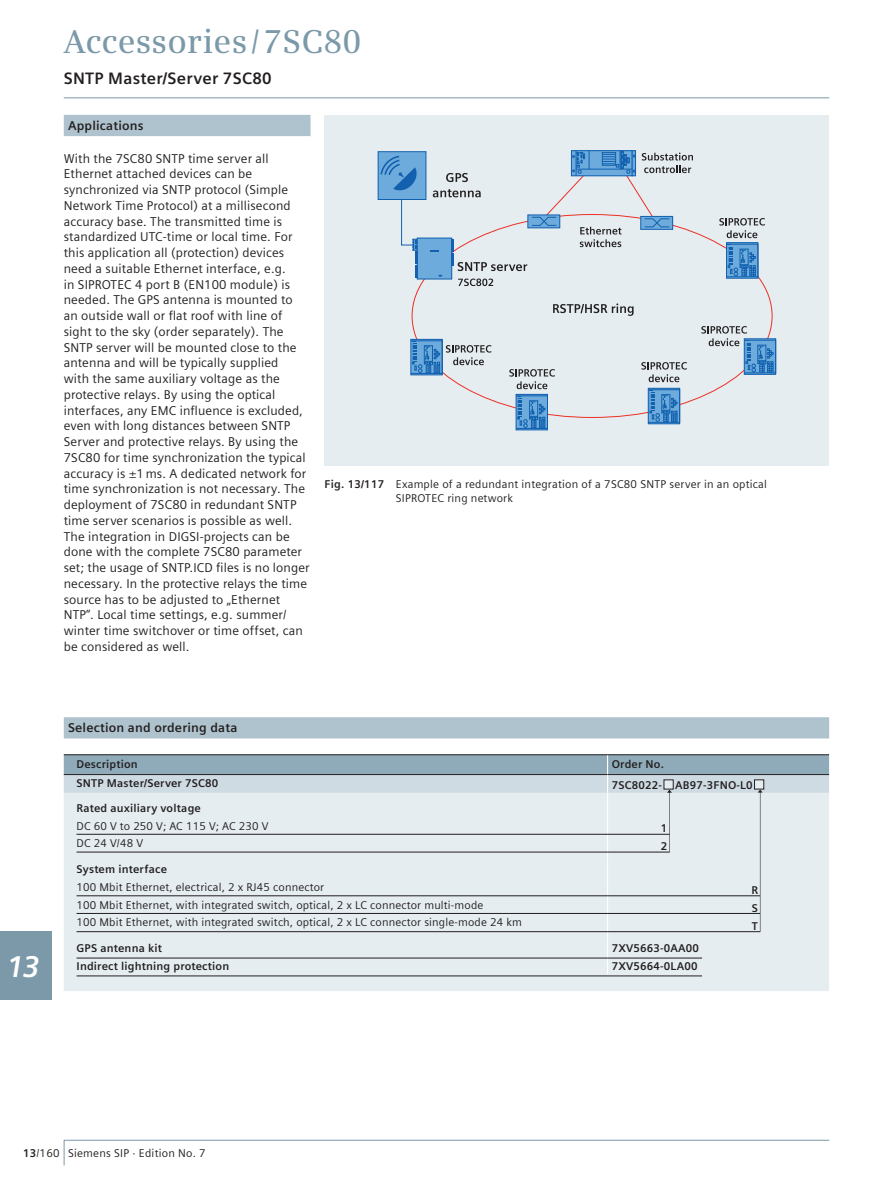
<style>
.page{position:relative;width:893px;height:1191px;background:#fff}
.page>*{position:absolute;margin:0;border:0;box-sizing:border-box;transform-origin:0 0}
.t1{font:600 33px "Siemens Serif";letter-spacing:.005em;color:#7b99a9}
.t2{font:italic 700 30px "Siemens Sans";color:#fff}
.t3{font:700 16.5px "Siemens Sans";letter-spacing:.015em;color:#231f20}
.t4{font:12.75px/15.8px "Siemens Sans";letter-spacing:.01em;color:#231f20}
.t5{font:700 12.75px "Siemens Sans";letter-spacing:.015em;color:#231f20}
.t6{font:11.25px/17.7px "Siemens Sans";letter-spacing:.015em;color:#231f20}
.t7{font:700 11.25px/17.7px "Siemens Sans";letter-spacing:.015em;color:#231f20}
.s1{font-weight:700}
</style>
<div class="page">
<hr style="left:64px;top:97px;width:765px;height:1px;background:#7b99a9">
<svg style="left:63px;top:1139px;width:767px;height:27px"></svg>
<div style="left:64px;top:115px;width:246px;height:21px;background:#afc3ce"></div>
<div style="left:325px;top:115px;width:504px;height:351px;background:#e5edf1"></div>
<div style="left:378px;top:152px;width:48px;height:47px;background:#6dabdc"></div>
<div style="left:378px;top:151px;width:48px;height:49px;border:1px solid #1260ae"></div>
<svg style="left:755px;top:246px;width:1px;height:29px"></svg>
<div style="left:726px;top:242px;width:32px;height:37px;border:1px solid #1260ae"></div>
<div style="left:726px;top:244px;width:32px;height:33px;border:1px solid #1160ae"></div>
<svg style="left:727px;top:244px;width:28px;height:32px"></svg>
<div style="left:740px;top:249px;width:8px;height:16px;border:1px solid #1160ae"></div>
<svg style="left:773px;top:342px;width:1px;height:29px"></svg>
<div style="left:744px;top:338px;width:32px;height:37px;border:1px solid #1260ae"></div>
<div style="left:744px;top:340px;width:32px;height:33px;border:1px solid #1160ae"></div>
<svg style="left:677px;top:391px;width:1px;height:29px"></svg>
<div style="left:648px;top:388px;width:32px;height:36px;border:1px solid #1260ae"></div>
<div style="left:648px;top:389px;width:32px;height:33px;border:1px solid #1160ae"></div>
<div style="left:663px;top:414px;width:5px;height:8px;border:1px solid #1160ae"></div>
<div style="left:671px;top:414px;width:6px;height:8px;border:1px solid #1160ae"></div>
<svg style="left:649px;top:390px;width:28px;height:31px"></svg>
<div style="left:662px;top:394px;width:8px;height:16px;border:1px solid #1160ae"></div>
<svg style="left:545px;top:398px;width:1px;height:28px"></svg>
<div style="left:516px;top:394px;width:32px;height:36px;border:1px solid #1260ae"></div>
<div style="left:516px;top:396px;width:32px;height:32px;border:1px solid #1160ae"></div>
<svg style="left:517px;top:396px;width:28px;height:32px"></svg>
<div style="left:529px;top:400px;width:9px;height:16px;border:1px solid #1160ae"></div>
<div style="left:410px;top:339px;width:33px;height:36px;border:1px solid #1260ae"></div>
<div style="left:411px;top:341px;width:31px;height:32px;border:1px solid #1160ae"></div>
<svg style="left:412px;top:341px;width:28px;height:32px"></svg>
<div style="left:424px;top:345px;width:9px;height:16px;border:1px solid #1160ae"></div>
<div style="left:417px;top:238px;width:35px;height:41px;background:#6dabdc"></div>
<div style="left:417px;top:238px;width:35px;height:41px;border:1px solid #1260ae"></div>
<svg style="left:401px;top:199px;width:21px;height:79px"></svg>
<svg style="left:379px;top:155px;width:38px;height:37px"></svg>
<svg style="left:553px;top:303px;width:81px;height:13px"></svg>
<svg style="left:701px;top:326px;width:72px;height:46px"></svg>
<svg style="left:641px;top:362px;width:46px;height:20px"></svg>
<svg style="left:509px;top:369px;width:46px;height:20px"></svg>
<svg style="left:446px;top:345px;width:45px;height:20px"></svg>
<svg style="left:719px;top:218px;width:46px;height:20px"></svg>
<svg style="left:430px;top:150px;width:263px;height:136px"></svg>
<div style="left:64px;top:931px;width:765px;height:60px;background:#e5edf1"></div>
<hr style="left:607px;top:860px;width:1px;height:79px;background:#fff">
<hr style="left:607px;top:939px;width:1px;height:35px;background:#fff">
<hr style="left:77px;top:931px;width:683px;height:1px;background:#231f20">
<hr style="left:77px;top:957px;width:625px;height:1px;background:#231f20">
<hr style="left:77px;top:975px;width:625px;height:1px;background:#231f20">
<svg style="left:64px;top:754px;width:765px;height:177px;background:#d3dde3"></svg>
<div style="left:64px;top:717px;width:765px;height:21px;background:#afc3ce"></div>
<div style="left:0;top:931px;width:51px;height:68px;background:#7b99a9"></div>
<p class="t1" style="left:64px;top:28px;width:299px">Accessories / 7SC80</p>
<p class="t3" style="left:64px;top:71px;width:209px">SNTP Master/Server 7SC80</p>
<p class="t5" style="left:68px;top:120px;width:77px">Applications</p>
<p class="t4" style="left:64px;top:151px;width:247px">With the 7SC80 SNTP time server all Ethernet attached devices can be synchronized via SNTP protocol (Simple Network Time Protocol) at a millisecond accuracy base. The transmitted time is standardized UTC-time or local time. For this application all (protection) devices need a suitable Ethernet interface, e.g.<br>in SIPROTEC 4 port B (EN100 module) is needed. The GPS antenna is mounted to an outside wall or flat roof with line of sight to the sky (order separately). The SNTP server will be mounted close to the antenna and will be typically supplied<br>with the same auxiliary voltage as the protective relays. By using the optical interfaces, any EMC influence is excluded, even with long distances between SNTP Server and protective relays. By using the 7SC80 for time synchronization the typical accuracy is ±1 ms. A dedicated network for time synchronization is not necessary. The deployment of 7SC80 in redundant SNTP time server scenarios is possible as well.<br>The integration in DIGSI-projects can be done with the complete 7SC80 parameter set; the usage of SNTP.ICD files is no longer necessary. In the protective relays the time source has to be adjusted to „Ethernet NTP“. Local time settings, e.g. summer/ winter time switchover or time offset, can be considered as well.</p>
<p class="t6" style="left:396px;top:477px;width:373px;line-height:14.2px;text-indent:-71px"><span class="s1">Fig. 13/117</span> Example of a redundant integration of a 7SC80 SNTP server in an optical<br>SIPROTEC ring network</p>
<p class="t2" style="left:7px;top:954px;width:34px">13</p>
<p class="t5" style="left:68px;top:722px;width:171px">Selection and ordering data</p>
<p class="t7" style="left:77px;top:756px;width:63px">Description</p>
<p class="t7" style="left:612px;top:756px;width:54px">Order No.</p>
<p class="t7" style="left:77px;top:775px;width:143px">SNTP Master/Server 7SC80</p>
<p class="t7" style="left:612px;top:777px;width:142px">7SC8022- AB97-3FNO-L0</p>
<p class="t6" style="left:77px;top:800px;width:193px"><span class="s1">Rated auxiliary voltage<br></span>DC 60 V to 250 V; AC 115 V; AC 230 V<br>DC 24 V/48 V</p>
<p class="t6" style="left:77px;top:861px;width:447px"><span class="s1">System interface<br></span>100 Mbit Ethernet, electrical, 2 x RJ45 connector<br>100 Mbit Ethernet, with integrated switch, optical, 2 x LC connector multi-mode<br>100 Mbit Ethernet, with integrated switch, optical, 2 x LC connector single-mode 24 km</p>
<p class="t7" style="left:77px;top:940px;width:154px">GPS antenna kit<br>Indirect lightning protection</p>
<p class="t7" style="left:612px;top:940px;width:89px">7XV5663-0AA00<br>7XV5664-0LA00</p>
<p class="t7" style="left:661px;top:820px;width:8px">1<br>2</p>
<p class="t7" style="left:751px;top:882px;width:8px;text-align:justify">R S T</p>
<p class="t6" style="left:23px;top:1145px;width:184px"><span class="s1">13</span>/160 Siemens SIP · Edition No. 7</p>
</div>
